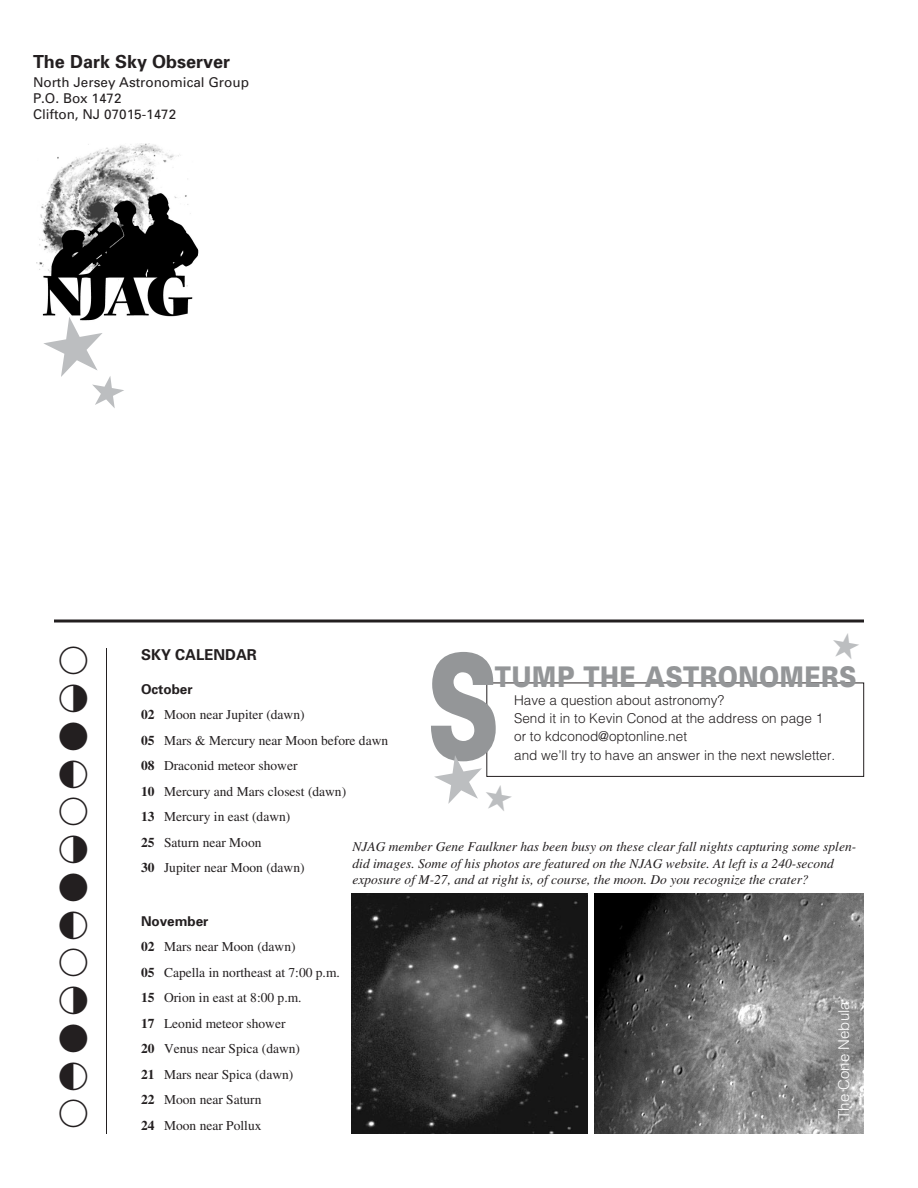
<style>
.page{position:relative;width:918px;height:1188px;background:#fff}
.page>*{position:absolute;margin:0;border:0;box-sizing:border-box;transform-origin:0 0}
.t1{font:900 145.5px "Univers";color:#949698;scale:.7 1}
.t2{font:36px/37.8px "Astrology P01";color:#231f20;text-align:justify}
.t3{font:900 28.5px "Univers";letter-spacing:.02em;color:#949698;scale:.85 1}
.t4{font:700 18px "Univers";color:#231f20}
.t5{font:300 15px "Helvetica";color:#fff}
.t6{font:700 15px "Univers";color:#231f20}
.t7{font:13.5px/25.5px "Times";color:#231f20}
.t8{font:italic 13.5px/16.5px "Times";color:#231f20}
.t9{font:300 13.5px/18.1px "Helvetica";color:#231f20}
.t10{font:13.5px/16.2px "Univers";color:#231f20}
.t11{font:700 13.5px "Univers";color:#231f20}
.s1{font-weight:700}
</style>
<div class="page">
<img style="left:594px;top:893px;width:270px;height:241px">
<hr style="left:106px;top:648px;width:1px;height:486px;background:#231f20">
<hr style="left:54px;top:620px;width:810px;height:2px;background:#231f20">
<img style="left:36px;top:144px;width:163px;height:173px">
<div style="left:487px;top:683px;width:377px;height:94px;border:1px solid #231f20"></div>
<img style="left:351px;top:893px;width:237px;height:241px">
<svg style="left:40px;top:312px;width:86px;height:9px"></svg>
<svg style="left:486px;top:751px;width:28px;height:26px"></svg>
<h3 class="t4" style="left:33px;top:55px;width:199px">The Dark Sky Observer</h3>
<p class="t10" style="left:33px;top:75px;width:217px">North Jersey Astronomical Group<br>P.O. Box 1472<br>Clifton, NJ 07015-1472</p>
<h2 class="t2" style="left:56px;top:641px;width:37px">K L M ; K L M ; K L M ; K</h2>
<p class="t6" style="left:141px;top:649px;width:117px">SKY CALENDAR</p>
<p class="t11" style="left:141px;top:684px;width:53px">October</p>
<p class="t7" style="left:141px;top:703px;width:249px"><span class="s1">02</span> Moon near Jupiter (dawn)<br><span class="s1">05</span> Mars &amp; Mercury near Moon before dawn<br><span class="s1">08</span> Draconid meteor shower<br><span class="s1">10</span> Mercury and Mars closest (dawn)<br><span class="s1">13</span> Mercury in east (dawn)<br><span class="s1">25</span> Saturn near Moon<br><span class="s1">30</span> Jupiter near Moon (dawn)</p>
<h1 class="t1" style="left:427px;top:654px;width:107px">S</h1>
<h3 class="t3" style="left:495px;top:667px;width:427px">TUMP THE ASTRONOMERS</h3>
<p class="t9" style="left:514px;top:693px;width:323px">Have a question about astronomy?<br>Send it in to Kevin Conod at the address on page 1 or to kdconod@optonline.net<br>and we’ll try to have an answer in the next newsletter.</p>
<p class="t8" style="left:352px;top:840px;width:505px">NJAG member Gene Faulkner has been busy on these clear fall nights capturing some splen&shy;did images. Some of his photos are featured on the NJAG website. At left is a 240-second exposure of M-27, and at right is, of course, the moon. Do you recognize the crater?</p>
<p class="t11" style="left:141px;top:916px;width:69px">November</p>
<p class="t7" style="left:141px;top:935px;width:200px"><span class="s1">02</span> Mars near Moon (dawn)<br><span class="s1">05</span> Capella in northeast at 7:00 p.m.<br><span class="s1">15</span> Orion in east at 8:00 p.m.<br><span class="s1">17</span> Leonid meteor shower<br><span class="s1">20</span> Venus near Spica (dawn)<br><span class="s1">21</span> Mars near Spica (dawn)<br><span class="s1">22</span> Moon near Saturn<br><span class="s1">24</span> Moon near Pollux</p>
<p class="t5" style="left:838px;top:1119px;width:119px;rotate:-90deg">The Cone Nebula</p>
</div>
